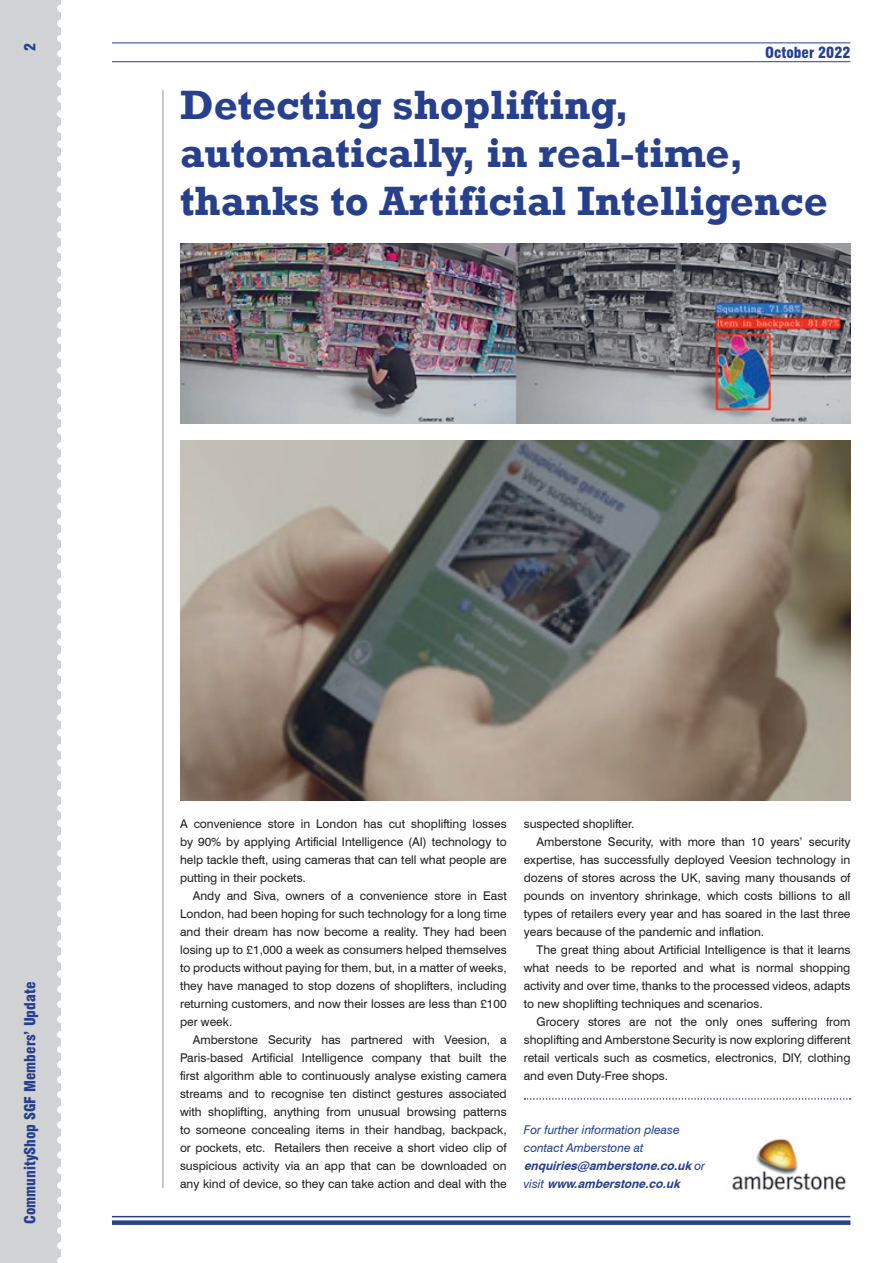
<style>
.page{position:relative;width:893px;height:1263px;background:#fff}
.page>*{position:absolute;margin:0;border:0;box-sizing:border-box;transform-origin:0 0}
.t1{font:700 42px/48px "Rockwell";color:#27408e}
.t2{font:900 condensed 15px "Swiss 721 BT";color:#27408e}
.t3{font:12px/18px "Swiss 721 BT";color:#231f20;text-align:justify}
.t4{font:italic 12px/18px "Swiss 721 BT";color:#27408e}
.s1{font-weight:700}
</style>
<div class="page">
<img style="left:732px;top:1138px;width:114px;height:53px">
<div style="left:0;top:0;width:61px;height:1263px;background:#d1d2d4"></div>
<svg style="left:57px;top:4px;width:4px;height:1259px"></svg>
<hr style="left:163px;top:90px;width:1px;height:1098px;background:#939598">
<hr style="left:112px;top:1216px;width:738px;height:1px;background:#27408e">
<div style="left:112px;top:1220px;width:738px;height:5px;background:#27408e"></div>
<hr style="left:112px;top:43px;width:738px;height:1px;background:#27408e">
<hr style="left:112px;top:61px;width:738px;height:1px;background:#27408e">
<img style="left:180px;top:441px;width:670px;height:360px">
<img style="left:180px;top:243px;width:670px;height:180px">
<svg style="left:524px;top:1098px;width:327px;height:2px"></svg>
<p class="t2" style="left:21px;top:51px;width:10px;rotate:-90deg">2</p>
<p class="t2" style="left:765px;top:44px;width:87px">October 2022</p>
<h1 class="t1" style="left:180px;top:81px;width:649px">Detecting shoplifting, automatically, in real-time, thanks to Artificial Intelligence</h1>
<p class="t2" style="left:21px;top:1224px;width:244px;rotate:-90deg">CommunityShop SGF Members’ Update</p>
<p class="t3" style="left:180px;top:815px;width:328px">A convenience store in London has cut shoplifting losses by 90% by applying Artificial Intelligence (AI) technology to help tackle theft, using cameras that can tell what people are putting in their pockets.</p>
<p class="t3" style="left:180px;top:887px;width:328px;text-indent:13px">Andy and Siva, owners of a convenience store in East London, had been hoping for such technology for a long time and their dream has now become a reality. They had been losing up to £1,000 a week as consumers helped themselves to products without paying for them, but, in a matter of weeks, they have managed to stop dozens of shoplifters, including returning customers, and now their losses are less than £100 per week.</p>
<p class="t3" style="left:180px;top:1031px;width:328px;text-indent:13px">Amberstone Security has partnered with Veesion, a Paris-based Artificial Intelligence company that built the first algorithm able to continuously analyse existing camera streams and to recognise ten distinct gestures associated with shoplifting, anything from unusual browsing patterns to someone concealing items in their handbag, backpack, or pockets, etc. Retailers then receive a short video clip of suspicious activity via an app that can be downloaded on any kind of device, so they can take action and deal with the</p>
<p class="t3" style="left:524px;top:815px;width:112px">suspected shoplifter.</p>
<p class="t3" style="left:536px;top:833px;width:315px">Amberstone Security, with more than 10 years’ security</p>
<p class="t3" style="left:524px;top:851px;width:328px">expertise, has successfully deployed Veesion technology in</p>
<p class="t3" style="left:524px;top:869px;width:328px">dozens of stores across the UK, saving many thousands of</p>
<p class="t3" style="left:524px;top:887px;width:328px">pounds on inventory shrinkage, which costs billions to all</p>
<p class="t3" style="left:524px;top:905px;width:328px">types of retailers every year and has soared in the last three</p>
<p class="t3" style="left:524px;top:923px;width:242px">years because of the pandemic and inflation.</p>
<p class="t3" style="left:536px;top:941px;width:315px">The great thing about Artificial Intelligence is that it learns</p>
<p class="t3" style="left:524px;top:959px;width:328px">what needs to be reported and what is normal shopping</p>
<p class="t3" style="left:524px;top:977px;width:328px">activity and over time, thanks to the processed videos, adapts</p>
<p class="t3" style="left:524px;top:995px;width:240px">to new shoplifting techniques and scenarios.</p>
<p class="t3" style="left:536px;top:1013px;width:315px">Grocery stores are not the only ones suffering from</p>
<p class="t3" style="left:524px;top:1031px;width:328px">shoplifting and Amberstone Security is now exploring different</p>
<p class="t3" style="left:524px;top:1049px;width:328px">retail verticals such as cosmetics, electronics, DIY, clothing</p>
<p class="t3" style="left:524px;top:1067px;width:146px">and even Duty-Free shops.</p>
<p class="t4" style="left:524px;top:1121px;width:183px">For further information please contact Amberstone at <span class="s1">enquiries@amberstone.co.uk</span>o r vi s i t <span class="s1">www.amberstone.co.uk</span></p>
</div>
